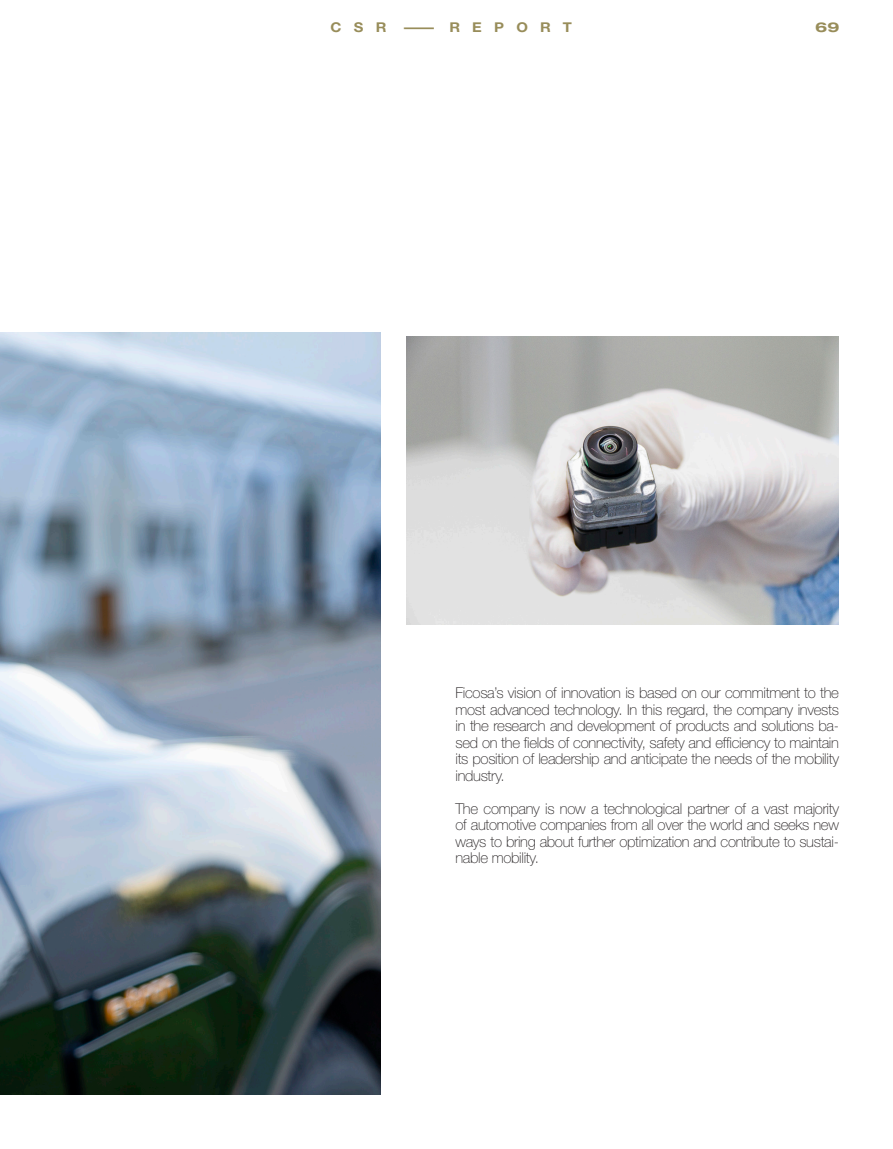
<style>
.page{position:relative;width:893px;height:1149px;background:#fff}
.page>*{position:absolute;margin:0;border:0;box-sizing:border-box;transform-origin:0 0}
.PARRAFO{font:100 15px/16.5px "Helvetica Neue LT Std";letter-spacing:-.02em;color:#231f20;text-align:justify}
.t1{font:700 13.5px "Helvetica Neue LT Std";letter-spacing:.825em;color:#988d5a;scale:1.1 1}
.t2{font:700 expanded 13.5px "Helvetica Neue LT Std";color:#988d5a;scale:1.1 1}
</style>
<div class="page">
<img style="left:0;top:333px;width:381px;height:761px">
<img style="left:406px;top:336px;width:433px;height:288px">
<p class="t1" style="left:331px;top:19px;width:221px">CSR—REPORT</p>
<p class="t2" style="left:815px;top:19px;width:24px">69</p>
<p class="PARRAFO" style="left:455px;top:684px;width:385px">Ficosa’s vision of innovation is based on our commitment to the most advanced technology. In this regard, the company invests in the research and development of products and solutions ba&shy;sed on the fields of connectivity, safety and efficiency to maintain its position of leadership and anticipate the needs of the mobility industry.</p>
<p class="PARRAFO" style="left:455px;top:799px;width:385px">The company is now a technological partner of a vast majority of automotive companies from all over the world and seeks new ways to bring about further optimization and contribute to sustai&shy;nable mobility.</p>
</div>
